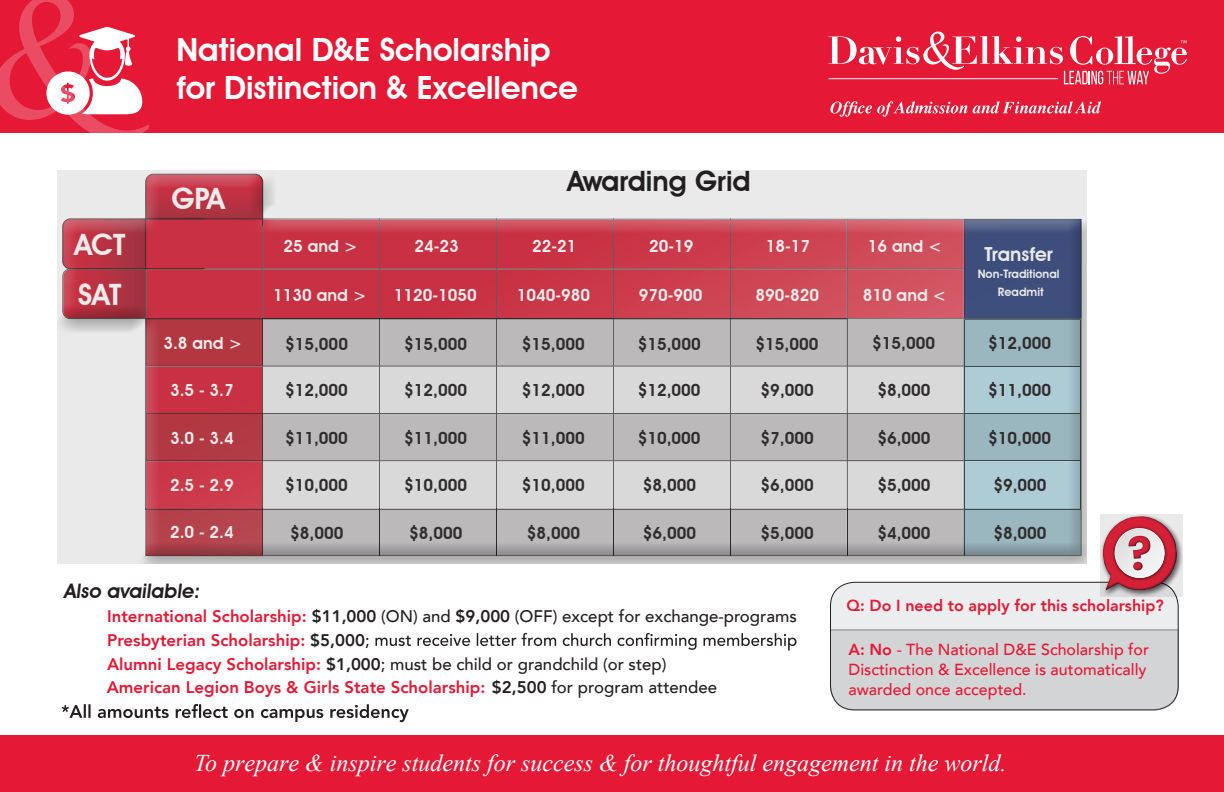
<style>
.page{position:relative;width:1224px;height:792px;background:#fff}
.page>*{position:absolute;margin:0;border:0;box-sizing:border-box;transform-origin:0 0}
.t1{font:600 32px/38.4px "Avant Garde IT Cby BT";color:#fff}
.t2{font:600 29.4px/49.4px "Avant Garde IT Cby BT";letter-spacing:-.015em;color:#fff}
.t3{font:600 28px "Avant Garde IT Cby BT";color:#231f20}
.t4{font:italic 24px "Times New Roman";color:#fff}
.t5{font:600 20px "Avant Garde IT Cby BT";color:#231f20}
.t6{font:600 19.4px "Avant Garde IT Cby BT";color:#fff}
.t7{font:800 16.8px/23.6px "Avenir LT";color:#e51836}
.t8{font:600 16.6px "Avant Garde IT Cby BT";color:#211d1e}
.t9{font:600 16.6px "Avant Garde IT Cby BT";color:#fff}
.t10{font:500 16px/20px "Avenir LT";color:#e51836}
.t11{font:800 16px "Avenir LT";color:#e51836}
.t12{font:600 11.6px/17.2px "Avant Garde IT Cby BT";color:#fff;text-align:center}
.s1{color:#231f20}
.s2{font-weight:500;color:#231f20}
.s3{font-weight:800}
</style>
<div class="page">
<svg style="left:58px;top:170px;width:1029px;height:394px;background:#c29ba2"></svg>
<div style="left:0;top:736px;width:1224px;height:56px;background:#e51836"></div>
<div style="left:0;top:0;width:1224px;height:132px;background:#e51836"></div>
<svg style="left:828px;top:32px;width:359px;height:52px"></svg>
<hr style="left:828px;top:78px;width:230px;height:1px;background:#fff">
<svg style="left:830px;top:101px;width:271px;height:16px"></svg>
<svg style="left:0;top:0;width:149px;height:133px"></svg>
<svg style="left:366px;top:633px;width:431px;height:18px"></svg>
<svg style="left:62px;top:704px;width:347px;height:18px"></svg>
<div style="left:831px;top:582px;width:347px;height:128px;background:#ecedef;border-radius:24px"></div>
<div style="left:830px;top:629px;width:349px;height:82px;background:#d3d4d6"></div>
<svg style="left:1101px;top:514px;width:82px;height:83px"></svg>
<svg style="left:1102px;top:515px;width:76px;height:76px;background:#cc7f89"></svg>
<h1 class="t1" style="left:176px;top:32px;width:403px">National D&amp;E Scholarship for Distinction &amp; Excellence</h1>
<h2 class="t2" style="left:172px;top:175px;width:55px">GPA</h2>
<h2 class="t2" style="left:75px;top:222px;width:53px">ACT<br>SAT</h2>
<p class="t9" style="left:284px;top:239px;width:76px">25 and &gt;</p>
<p class="t9" style="left:273px;top:287px;width:95px">1130 and &gt;</p>
<p class="t9" style="left:414px;top:239px;width:46px">24-23</p>
<p class="t9" style="left:394px;top:287px;width:85px">1120-1050</p>
<h3 class="t3" style="left:568px;top:168px;width:184px">Awarding Grid</h3>
<p class="t9" style="left:532px;top:239px;width:46px">22-21</p>
<p class="t9" style="left:517px;top:287px;width:75px">1040-980</p>
<p class="t9" style="left:649px;top:239px;width:46px">20-19</p>
<p class="t9" style="left:639px;top:287px;width:65px">970-900</p>
<p class="t9" style="left:766px;top:239px;width:46px">18-17</p>
<p class="t9" style="left:755px;top:287px;width:65px">890-820</p>
<p class="t9" style="left:163px;top:336px;width:80px">3.8 and &gt;</p>
<p class="t9" style="left:170px;top:383px;width:65px">3.5 - 3.7</p>
<p class="t9" style="left:170px;top:431px;width:65px">3.0 - 3.4</p>
<p class="t9" style="left:170px;top:478px;width:65px">2.5 - 2.9</p>
<p class="t9" style="left:170px;top:524px;width:65px">2.0 - 2.4</p>
<p class="t8" style="left:285px;top:336px;width:64px">$15,000</p>
<p class="t8" style="left:404px;top:336px;width:64px">$15,000</p>
<p class="t8" style="left:522px;top:336px;width:64px">$15,000</p>
<p class="t8" style="left:638px;top:336px;width:64px">$15,000</p>
<p class="t8" style="left:756px;top:336px;width:64px">$15,000</p>
<p class="t8" style="left:285px;top:383px;width:64px">$12,000</p>
<p class="t8" style="left:404px;top:383px;width:64px">$12,000</p>
<p class="t8" style="left:522px;top:383px;width:64px">$12,000</p>
<p class="t8" style="left:638px;top:383px;width:64px">$12,000</p>
<p class="t8" style="left:761px;top:383px;width:55px">$9,000</p>
<p class="t8" style="left:285px;top:431px;width:64px">$11,000</p>
<p class="t8" style="left:404px;top:431px;width:64px">$11,000</p>
<p class="t8" style="left:522px;top:431px;width:64px">$11,000</p>
<p class="t8" style="left:638px;top:431px;width:64px">$10,000</p>
<p class="t8" style="left:761px;top:431px;width:55px">$7,000</p>
<p class="t8" style="left:285px;top:478px;width:64px">$10,000</p>
<p class="t8" style="left:404px;top:478px;width:64px">$10,000</p>
<p class="t8" style="left:522px;top:478px;width:64px">$10,000</p>
<p class="t8" style="left:643px;top:478px;width:55px">$8,000</p>
<p class="t8" style="left:761px;top:478px;width:55px">$6,000</p>
<p class="t8" style="left:290px;top:526px;width:55px">$8,000</p>
<p class="t8" style="left:409px;top:526px;width:55px">$8,000</p>
<p class="t8" style="left:527px;top:526px;width:55px">$8,000</p>
<p class="t8" style="left:643px;top:526px;width:55px">$6,000</p>
<p class="t8" style="left:761px;top:526px;width:55px">$5,000</p>
<p class="t5" style="left:64px;top:582px;width:140px">Also available:</p>
<p class="t7" style="left:107px;top:605px;width:692px">International Scholarship: <span class="s1">$11,000</span> <span class="s2">(ON) and</span> <span class="s1">$9,000</span> <span class="s2">(OFF) except for exchange-programs </span>Presbyterian Scholarship: <span class="s1">$5,000<br></span>Alumni Legacy Scholarship: <span class="s1">$1,000</span><span class="s2">; must be child or grandchild (or step)<br></span>American Legion Boys &amp; Girls State Scholarship: <span class="s1">$2,500</span> <span class="s2">for program attendee</span></p>
<p class="t9" style="left:868px;top:239px;width:76px">16 and &lt;</p>
<p class="t9" style="left:863px;top:287px;width:85px">810 and &lt;</p>
<p class="t8" style="left:872px;top:336px;width:64px">$15,000</p>
<p class="t8" style="left:877px;top:382px;width:55px">$8,000</p>
<p class="t8" style="left:877px;top:430px;width:55px">$6,000</p>
<p class="t8" style="left:877px;top:478px;width:55px">$5,000</p>
<p class="t8" style="left:877px;top:526px;width:55px">$4,000</p>
<p class="t6" style="left:984px;top:246px;width:70px">Transfer</p>
<p class="t12" style="left:978px;top:266px;width:83px">Non-Traditional<br>Readmit</p>
<p class="t8" style="left:988px;top:336px;width:64px">$12,000</p>
<p class="t8" style="left:988px;top:382px;width:64px">$11,000</p>
<p class="t8" style="left:988px;top:430px;width:64px">$10,000</p>
<p class="t8" style="left:993px;top:478px;width:55px">$9,000</p>
<p class="t8" style="left:993px;top:526px;width:55px">$8,000</p>
<p class="t11" style="left:847px;top:598px;width:319px">Q: Do I need to apply for this scholarship?</p>
<p class="t10" style="left:849px;top:641px;width:302px"><span class="s3">A: No</span> - The National D&amp;E Scholarship for<br>Disctinction &amp; Excellence is automatically awarded once accepted.</p>
<h3 class="t4" style="left:194px;top:754px;width:814px">To prepare &amp; inspire students for success &amp; for thoughtful engagement in the world.</h3>
</div>
